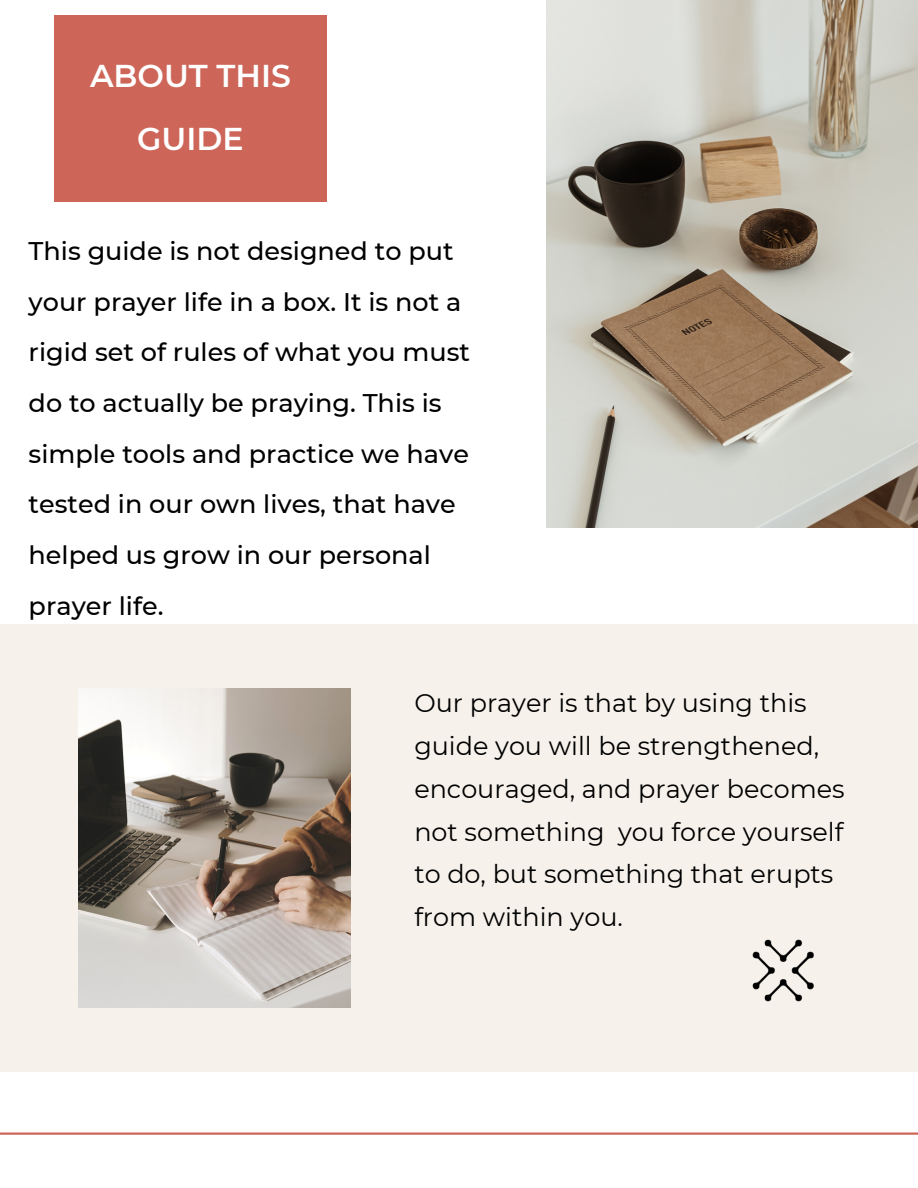
<style>
.page{position:relative;width:918px;height:1188px;background:#fff}
.page>*{position:absolute;margin:0;border:0;box-sizing:border-box;transform-origin:0 0}
.t1{font:600 31.5px/63px "Montserrat";color:#fff;text-align:center}
.t2{font:500 25.5px/50.7px "Montserrat";color:#000}
.t3{font:25.5px/42.8px "Montserrat";color:#000}
</style>
<div class="page">
<div style="left:0;top:624px;width:918px;height:448px;background:#f6f1ea"></div>
<img style="left:78px;top:688px;width:273px;height:320px">
<img style="left:547px;top:0;width:371px;height:528px">
<hr style="left:0;top:1132px;width:918px;height:3px;background:#cd6659">
<div style="left:54px;top:15px;width:273px;height:186px;background:#cd6659"></div>
<img style="left:752px;top:939px;width:62px;height:63px">
<p class="t1" style="left:90px;top:44px;width:202px">ABOUT THIS<br>GUIDE</p>
<p class="t2" style="left:29px;top:226px;width:443px">This guide is not designed to put your prayer life in a box. It is not a rigid set of rules of what you must do to actually be praying. This is simple tools and practice we have tested in our own lives, that have helped us grow in our personal prayer life.</p>
<p class="t3" style="left:414px;top:682px;width:432px">Our prayer is that by using this guide you will be strengthened, encouraged, and prayer becomes not something you force yourself to do, but something that erupts from within you.</p>
</div>
